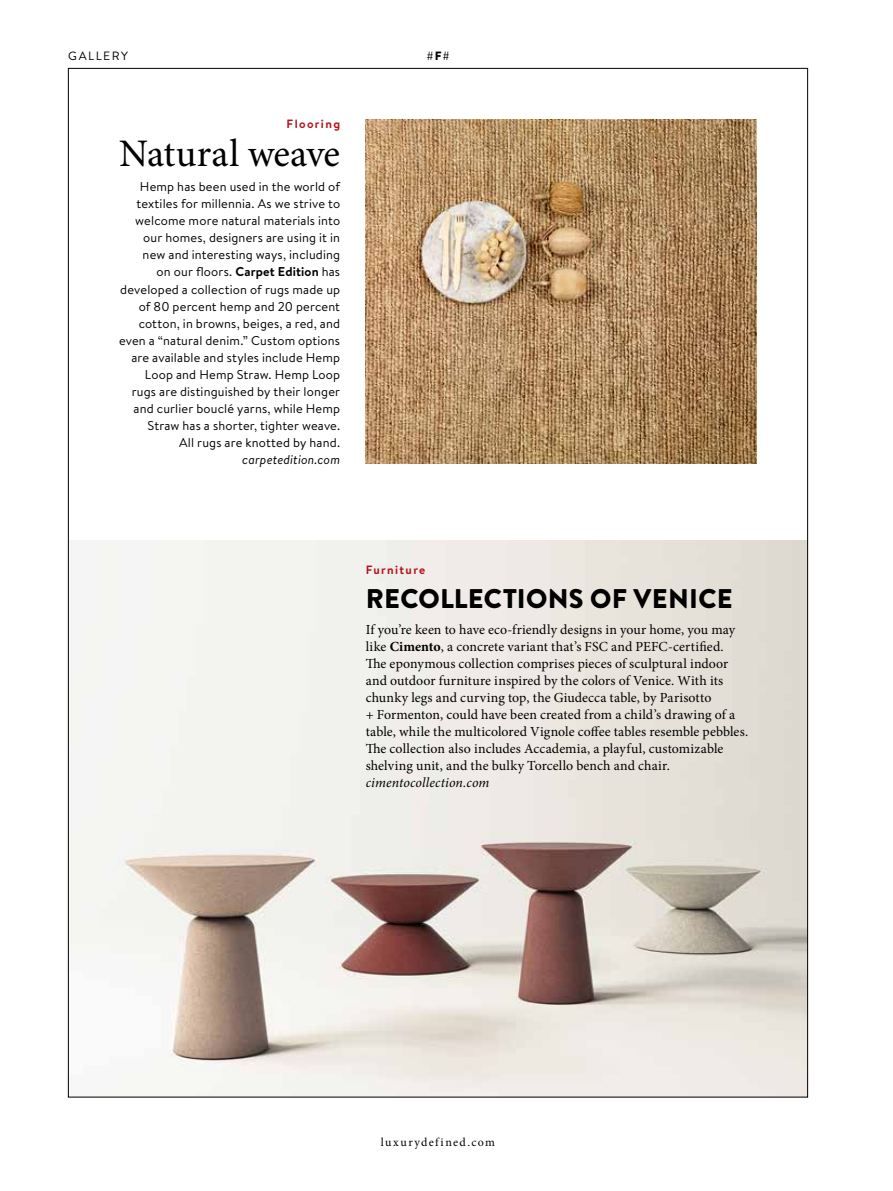
<style>
.page{position:relative;width:893px;height:1191px;background:#fff}
.page>*{position:absolute;margin:0;border:0;box-sizing:border-box;transform-origin:0 0}
.t1{font:39px "Minion Pro";letter-spacing:-.01em;color:#000}
.t2{font:900 27px "Brandon Grotesque";letter-spacing:.01em;color:#000}
.t3{font:13.8px/17px "Minion Pro";letter-spacing:.005em;color:#000}
.t4{font:italic 13.8px "Minion Pro";letter-spacing:.01em;color:#000}
.t5{font:12.75px/17px "Brandon Text";letter-spacing:.015em;color:#000;text-align:right}
.t6{font:italic 12.75px "Brandon Text";letter-spacing:.015em;color:#000}
.t7{font:700 12px "Brandon Text";letter-spacing:.115em;color:#b5121b}
.t8{font:12px "Minion Pro";letter-spacing:.115em;color:#000}
.t9{font:12px "Brandon Grotesque";letter-spacing:.135em;color:#000}
.t10{font:900 12px "Brandon Grotesque";color:#000}
.s1{font-weight:700}
</style>
<div class="page">
<img style="left:70px;top:540px;width:736px;height:555px">
<img style="left:366px;top:119px;width:391px;height:344px">
<p class="t9" style="left:68px;top:47px;width:61px">GALLERY</p>
<p class="t10" style="left:427px;top:47px;width:24px">#F#</p>
<p class="t7" style="left:287px;top:115px;width:55px">Flooring</p>
<h1 class="t1" style="left:119px;top:127px;width:223px">Natural weave</h1>
<p class="t5" style="left:119px;top:178px;width:223px">Hemp has been used in the world of textiles for millennia. As we strive to welcome more natural materials into our homes, designers are using it in new and interesting ways, including<br>on our floors. <span class="s1">Carpet Edition</span> has developed a collection of rugs made up of 80 percent hemp and 20 percent cotton, in browns, beiges, a red, and even a “natural denim.” Custom options are available and styles include Hemp Loop and Hemp Straw. Hemp Loop rugs are distinguished by their longer and curlier bouclé yarns, while Hemp Straw has a shorter, tighter weave.<br>All rugs are knotted by hand.</p>
<p class="t6" style="left:242px;top:450px;width:99px">carpetedition.com</p>
<p class="t7" style="left:366px;top:561px;width:61px">Furniture</p>
<h2 class="t2" style="left:366px;top:580px;width:368px">RECOLLECTIONS OF VENICE</h2>
<p class="t3" style="left:366px;top:621px;width:384px">If you’re keen to have eco-friendly designs in your home, you may like <span class="s1">Cimento</span>, a concrete variant that’s FSC and PEFC-certified.<br>The eponymous collection comprises pieces of sculptural indoor and outdoor furniture inspired by the colors of Venice. With its chunky legs and curving top, the Giudecca table, by Parisotto<br>+ Formenton, could have been created from a child’s drawing of a table, while the multicolored Vignole coffee tables resemble pebbles.<br>The collection also includes Accademia, a playful, customizable shelving unit, and the bulky Torcello bench and chair.</p>
<p class="t4" style="left:366px;top:773px;width:125px">cimentocollection.com</p>
<p class="t8" style="left:381px;top:1134px;width:116px">luxurydefined.com</p>
</div>
